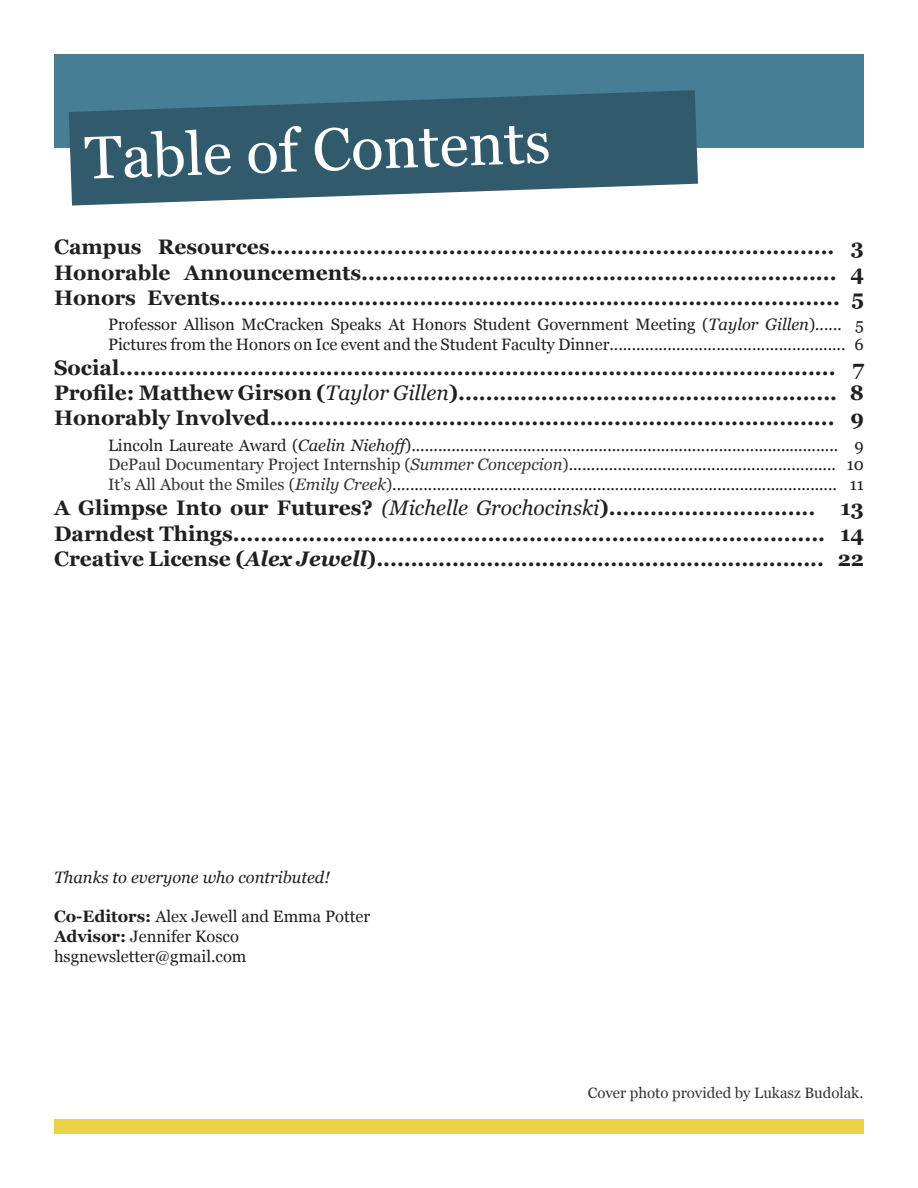
<style>
.page{position:relative;width:918px;height:1188px;background:#fff}
.page>*{position:absolute;margin:0;border:0;box-sizing:border-box;transform-origin:0 0}
.t1{font:60px "Georgia";color:#fff}
.t2{font:700 21px "Georgia";color:#231f20}
.t3{font:16.5px "Georgia";color:#231f20}
.t4{font:italic 16.5px "Georgia";color:#231f20}
.t5{font:15px "Georgia";color:#333}
.s1{font-style:italic}
.s2{font-weight:400;font-style:italic}
.s3{color:#333}
.s4{font-style:italic;color:#333}
.s5{font-weight:700}
</style>
<div class="page">
<div style="left:54px;top:54px;width:810px;height:94px;background:#467e95"></div>
<svg style="left:69px;top:90px;width:629px;height:116px;fill:#315b6d"></svg>
<div style="left:54px;top:1120px;width:810px;height:14px;background:#ead147"></div>
<p class="t1" style="left:83px;top:114px;width:467px;rotate:-2deg">Table of Contents</p>
<p class="t2" style="left:54px;top:231px;width:812px">Campus Resources.................................................................................. 3</p>
<p class="t2" style="left:54px;top:256px;width:811px">Honorable Announcements..................................................................... 4</p>
<p class="t2" style="left:54px;top:282px;width:811px">Honors Events.......................................................................................... 5</p>
<p class="t3" style="left:108px;top:312px;width:757px">Professor Allison McCracken Speaks At Honors Student Government Meeting (<span class="s1">Taylor Gillen</span>)<span class="s1">......</span> 5</p>
<p class="t3" style="left:108px;top:332px;width:757px">Pictures from the Honors on Ice event and the Student Faculty Dinner..................................................... 6</p>
<p class="t2" style="left:54px;top:352px;width:811px">Social........................................................................................................ 7</p>
<p class="t2" style="left:54px;top:377px;width:811px">Profile: Matthew Girson (<span class="s2">Taylor Gillen</span>)....................................................... 8</p>
<p class="t2" style="left:54px;top:402px;width:812px">Honorably Involved.................................................................................. 9</p>
<p class="t3" style="left:108px;top:433px;width:757px">Lincoln Laureate Award (<span class="s1">Caelin Niehoff</span>)................................................................................................ 9</p>
<p class="t3" style="left:108px;top:453px;width:758px"><span class="s3">DePaul Documentary Project Internship (</span><span class="s4">Summer Concepcion</span><span class="s3">)</span>............................................................ 10</p>
<p class="t3" style="left:108px;top:472px;width:758px"><span class="s3">It’s All About the Smiles (</span><span class="s4">Emily Creek</span><span class="s3">)</span>.................................................................................................... 11</p>
<p class="t2" style="left:54px;top:492px;width:812px">A Glimpse Into our Futures? <span class="s2">(Michelle Grochocinski</span>).............................. 13</p>
<p class="t2" style="left:54px;top:517px;width:811px">Darndest Things...................................................................................... 14</p>
<p class="t2" style="left:54px;top:543px;width:811px">Creative License (<span class="s1">Alex Jewell</span>)................................................................. 22</p>
<p class="t4" style="left:54px;top:865px;width:277px">Thanks to everyone who contributed!</p>
<p class="t3" style="left:54px;top:904px;width:318px"><span class="s5">Co-Editors:</span> Alex Jewell and Emma Potter</p>
<p class="t3" style="left:54px;top:924px;width:186px"><span class="s5">Advisor:</span> Jennifer Kosco</p>
<p class="t3" style="left:54px;top:944px;width:194px">hsgnewsletter@gmail.com</p>
<p class="t5" style="left:588px;top:1082px;width:277px">Cover photo provided by Lukasz Budolak.</p>
</div>
